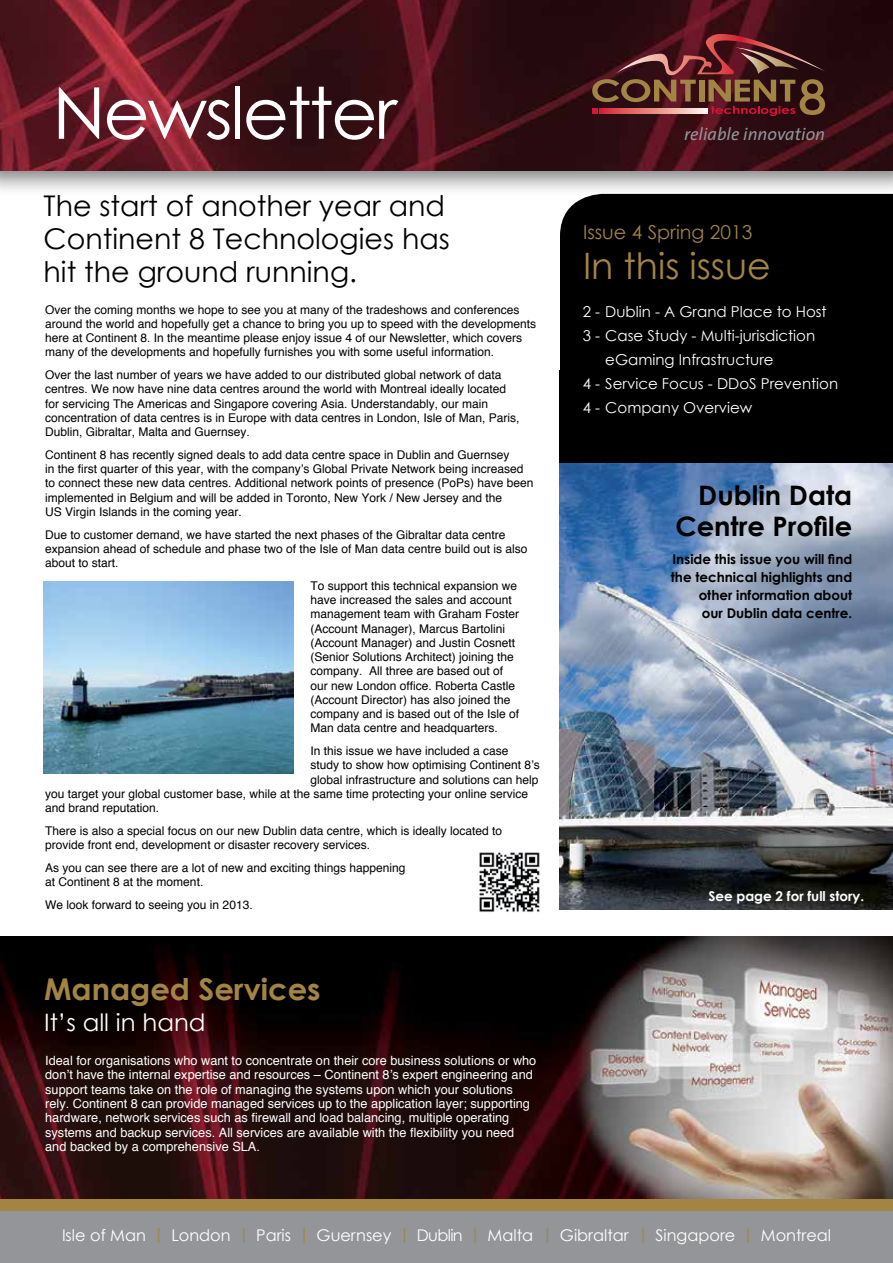
<style>
.page{position:relative;width:893px;height:1263px;background:#fff}
.page>*{position:absolute;margin:0;border:0;box-sizing:border-box;transform-origin:0 0}
.t1{font:71.55px "Century Gothic";letter-spacing:-.03em;color:#fff}
.t2{font:36.3px "Century Gothic";color:#a28444}
.t3{font:700 30px "Century Gothic";color:#a28444}
.t4{font:28.5px/33px "Century Gothic";color:#000}
.t5{font:700 26.85px/30.9px "Century Gothic";color:#000;text-align:right}
.t6{font:24px "Century Gothic";color:#fff}
.t7{font:19.2px "Century Gothic";color:#a28444}
.t8{font:italic 17.55px "The Sans";color:#939598}
.t9{font:16.2px "Century Gothic";color:#fff}
.t10{font:15px "Century Gothic";color:#fff}
.t11{font:700 13.5px/18px "Century Gothic";color:#000;text-align:right}
.t12{font:700 13.5px "Century Gothic";color:#fff}
.t13{font:12.75px/14.2px "Helvetica";color:#fff}
.t14{font:12px/14.2px "Helvetica";color:#000}
.s1{color:#a28444}
</style>
<div class="page">
<img style="left:0;top:936px;width:893px;height:263px">
<div style="left:0;top:1199px;width:893px;height:13px;background:#a28444"></div>
<div style="left:0;top:1212px;width:893px;height:51px;background:#939598"></div>
<div style="left:0;top:0;width:893px;height:197px;background:#000;opacity:.5"></div>
<img style="left:0;top:0;width:893px;height:170px">
<svg style="left:592px;top:34px;width:233px;height:82px;background:#5c2c27"></svg>
<img style="left:479px;top:852px;width:61px;height:60px">
<img style="left:44px;top:581px;width:249px;height:193px">
<div style="left:560px;top:194px;width:333px;height:176px;background:#000"></div>
<div style="left:560px;top:370px;width:333px;height:356px;background:#000"></div>
<img style="left:560px;top:463px;width:333px;height:447px">
<h1 class="t1" style="left:53px;top:69px;width:346px">Newsletter</h1>
<h3 class="t4" style="left:44px;top:189px;width:408px">The start of another year and<br>Continent 8 Technologies has hit the ground running.</h3>
<p class="t14" style="left:45px;top:303px;width:492px">Over the coming months we hope to see you at many of the tradeshows and conferences around the world and hopefully get a chance to bring you up to speed with the developments here at Continent 8. In the meantime please enjoy issue 4 of our Newsletter, which covers many of the developments and hopefully furnishes you with some useful information.</p>
<p class="t14" style="left:45px;top:368px;width:476px">Over the last number of years we have added to our distributed global network of data centres. We now have nine data centres around the world with Montreal ideally located for servicing The Americas and Singapore covering Asia. Understandably, our main concentration of data centres is in Europe with data centres in London, Isle of Man, Paris, Dublin, Gibraltar, Malta and Guernsey.</p>
<p class="t14" style="left:45px;top:448px;width:490px">Continent 8 has recently signed deals to add data centre space in Dublin and Guernsey<br>in the first quarter of this year, with the company’s Global Private Network being increased to connect these new data centres. Additional network points of presence (PoPs) have been implemented in Belgium and will be added in Toronto, New York / New Jersey and the<br>US Virgin Islands in the coming year.</p>
<p class="t14" style="left:45px;top:528px;width:484px">Due to customer demand, we have started the next phases of the Gibraltar data centre expansion ahead of schedule and phase two of the Isle of Man data centre build out is also about to start.</p>
<p class="t14" style="left:310px;top:579px;width:210px">To support this technical expansion we have increased the sales and account management team with Graham Foster (Account Manager), Marcus Bartolini (Account Manager) and Justin Cosnett (Senior Solutions Architect) joining the company. All three are based out of our new London office. Roberta Castle (Account Director) has also joined the company and is based out of the Isle of Man data centre and headquarters.</p>
<p class="t14" style="left:310px;top:744px;width:200px">In this issue we have included a case</p>
<p class="t14" style="left:310px;top:758px;width:231px">study to show how optimising Continent 8’s</p>
<p class="t14" style="left:310px;top:773px;width:230px">global infrastructure and solutions can help</p>
<p class="t14" style="left:45px;top:787px;width:484px">you target your global customer base, while at the same time protecting your online service</p>
<p class="t14" style="left:45px;top:801px;width:116px">and brand reputation.</p>
<p class="t14" style="left:45px;top:824px;width:458px">There is also a special focus on our new Dublin data centre, which is ideally located to provide front end, development or disaster recovery services.</p>
<p class="t14" style="left:45px;top:861px;width:362px">As you can see there are a lot of new and exciting things happening at Continent 8 at the moment.</p>
<p class="t14" style="left:45px;top:898px;width:209px">We look forward to seeing you in 2013.</p>
<h3 class="t3" style="left:44px;top:970px;width:278px">Managed Services</h3>
<h3 class="t6" style="left:44px;top:1008px;width:163px">It’s all in hand</h3>
<p class="t13" style="left:45px;top:1054px;width:493px">Ideal for organisations who want to concentrate on their core business solutions or who don’t have the internal expertise and resources – Continent 8’s expert engineering and support teams take on the role of managing the systems upon which your solutions rely. Continent 8 can provide managed services up to the application layer; supporting hardware, network services such as firewall and load balancing, multiple operating systems and backup services. All services are available with the flexibility you need and backed by a comprehensive SLA.</p>
<h3 class="t8" style="left:684px;top:120px;width:142px">reliable innovation</h3>
<h3 class="t7" style="left:583px;top:221px;width:171px">Issue 4 Spring 2013</h3>
<h2 class="t2" style="left:583px;top:244px;width:189px">In this issue</h2>
<p class="t10" style="left:583px;top:303px;width:245px">2 - Dublin - A Grand Place to Host</p>
<p class="t10" style="left:583px;top:327px;width:234px">3 - Case Study - Multi-jurisdiction</p>
<p class="t10" style="left:605px;top:351px;width:170px">eGaming Infrastructure</p>
<p class="t10" style="left:583px;top:375px;width:257px">4 - Service Focus - DDoS Prevention</p>
<p class="t10" style="left:583px;top:399px;width:171px">4 - Company Overview</p>
<h3 class="t5" style="left:675px;top:480px;width:178px">Dublin Data<br>Centre Profile</h3>
<p class="t11" style="left:671px;top:550px;width:183px">Inside this issue you will find the technical highlights and other information about<br>our Dublin data centre.</p>
<p class="t12" style="left:708px;top:887px;width:157px">See page 2 for full story.</p>
<h3 class="t9" style="left:62px;top:1225px;width:770px">Isle of Man <span class="s1">|</span> London <span class="s1">|</span> Paris <span class="s1">|</span> Guernsey <span class="s1">|</span> Dublin <span class="s1">|</span> Malta <span class="s1">|</span> Gibraltar <span class="s1">|</span> Singapore <span class="s1">|</span> Montreal</h3>
</div>
